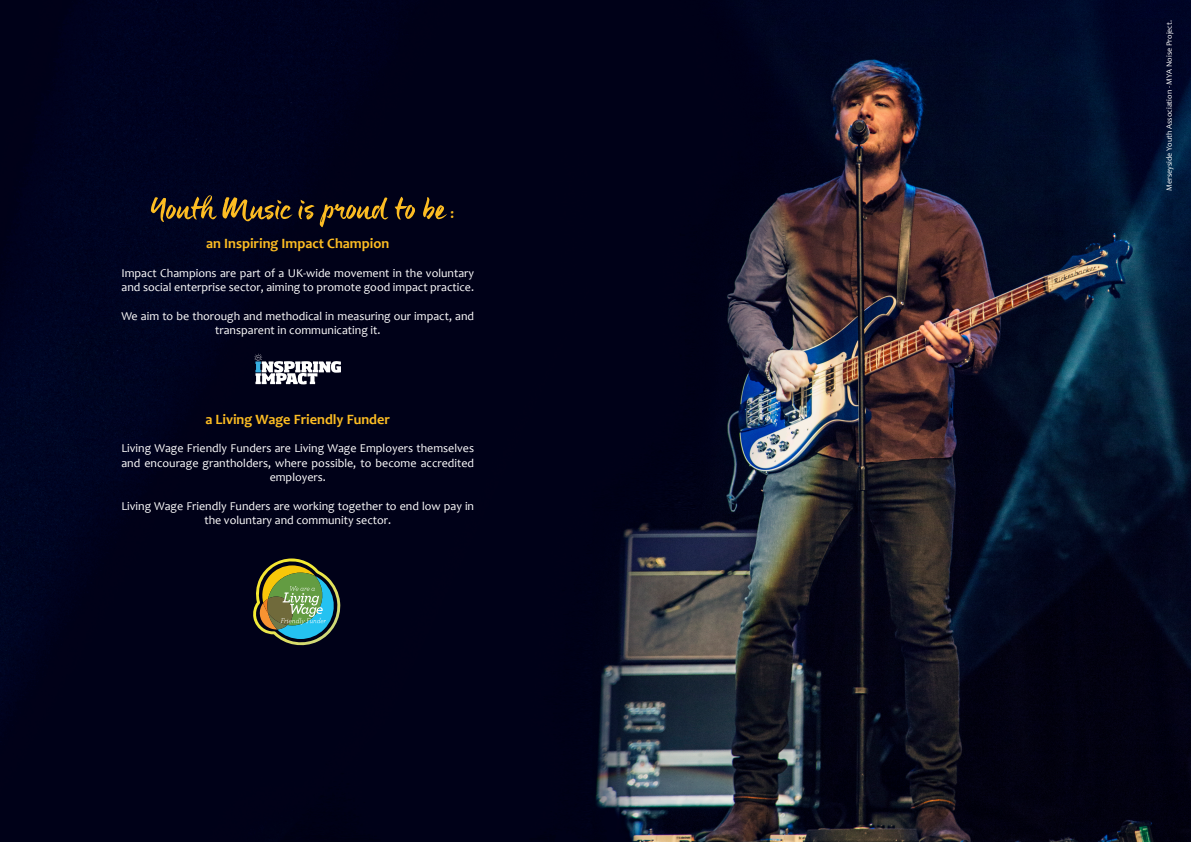
<style>
.page{position:relative;width:1191px;height:842px;background:#fff}
.page>*{position:absolute;margin:0;border:0;box-sizing:border-box;transform-origin:0 0}
.t1{font:700 14.3px "Candara";color:#fdbd23}
.t2{font:12px/14.4px "Candara";color:#fff;text-align:center}
.t3{font:8px "Candara";color:#fff}
</style>
<div class="page">
<img style="left:0;top:0;width:1191px;height:842px">
<svg style="left:254px;top:354px;width:87px;height:30px"></svg>
<svg style="left:151px;top:195px;width:296px;height:32px;background:#36291d"></svg>
<svg style="left:252px;top:558px;width:90px;height:90px;background:#546d4c"></svg>
<p class="t1" style="left:450px;top:204px;width:5px">:</p>
<p class="t1" style="left:206px;top:234px;width:184px">an Inspiring Impact Champion</p>
<p class="t2" style="left:121px;top:266px;width:354px;text-align:left">Impact Champions are part of a UK-wide movement in the voluntary and social enterprise sector, aiming to promote good impact practice.</p>
<p class="t2" style="left:121px;top:309px;width:354px">We aim to be thorough and methodical in measuring our impact, and transparent in communicating it.</p>
<p class="t1" style="left:205px;top:410px;width:186px">a Living Wage Friendly Funder</p>
<p class="t2" style="left:121px;top:441px;width:354px">Living Wage Friendly Funders are Living Wage Employers themselves and encourage grantholders, where possible, to become accredited employers.</p>
<p class="t2" style="left:121px;top:499px;width:354px">Living Wage Friendly Funders are working together to end low pay in the voluntary and community sector.</p>
<p class="t3" style="left:1164px;top:191px;width:173px;rotate:-90deg">Merseyside Youth Association - MYA Noise Project.</p>
</div>
